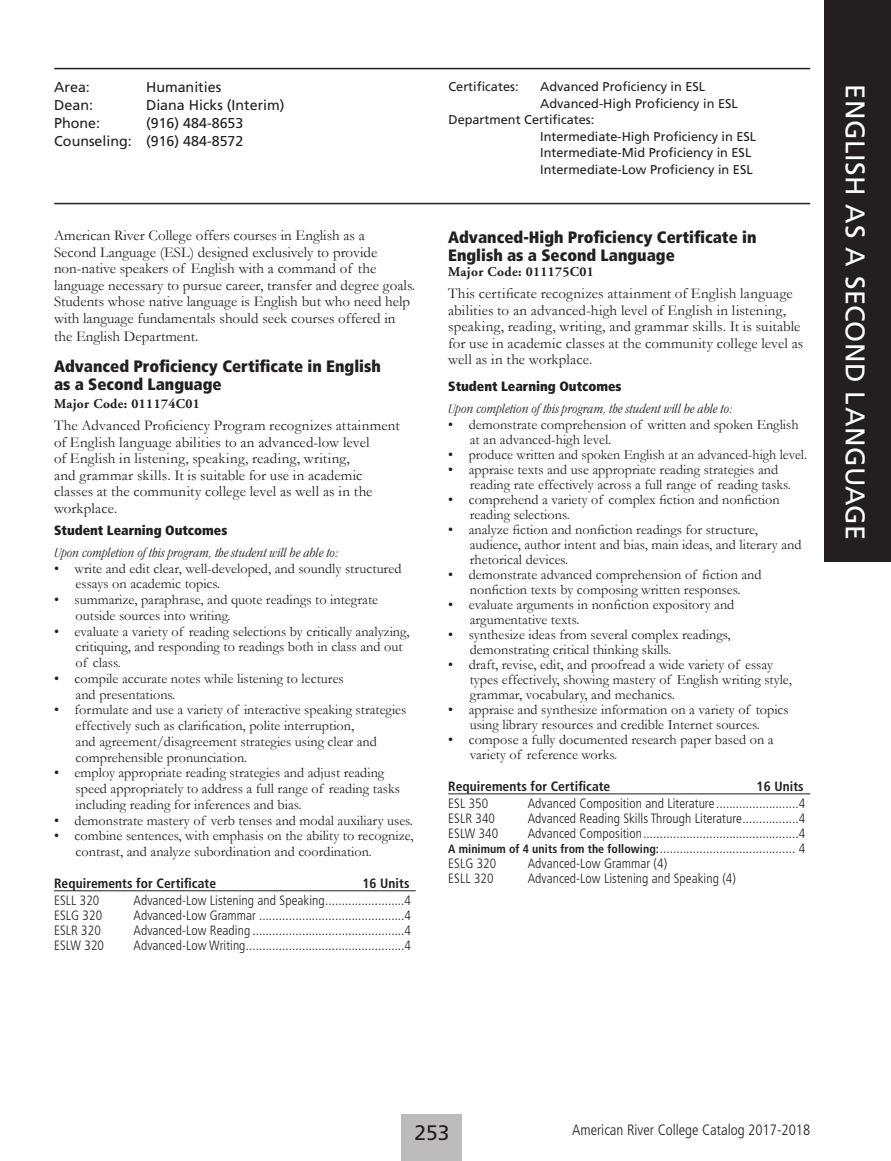
<style>
.page{position:relative;width:891px;height:1161px;background:#fff}
.page>*{position:absolute;margin:0;border:0;box-sizing:border-box;transform-origin:0 0}
.Frutiger_Subhead_lef{font:27px "Frutiger";letter-spacing:.02em;color:#fff}
.t1{font:21px "Frutiger";color:#231f20}
.Subhead_1{font:900 condensed 16.5px/18px "Frutiger";color:#231f20}
.Body_text{font:15px/16.5px "Garamond";color:#231f20}
.t2{font:300 condensed 15px "Frutiger";color:#231f20}
.Body_text-justified{font:14.25px/15.8px "Garamond";color:#231f20}
.Header_text{font:14.25px "Frutiger";color:#231f20}
.Table_text{font:300 condensed 13.5px "Frutiger";letter-spacing:.005em;color:#231f20}
.Body_text-2{font:italic 300 condensed 13.5px "Garamond";letter-spacing:.015em;color:#231f20}
.Table_text_underline{font:700 condensed 13.5px "Frutiger";letter-spacing:.005em;color:#231f20}
.Subhead_2{font:900 condensed 13.5px "Frutiger";color:#231f20}
.Subhead_1-2{font:700 13.5px "Adobe Garamond";letter-spacing:.025em;color:#231f20}
.Header_text_2{font:12.75px "Frutiger";color:#231f20}
.s1{font-weight:700;font-size:12px}
</style>
<div class="page">
<div style="left:402px;top:1114px;width:60px;height:47px;background:#bdbcbc"></div>
<div style="left:825px;top:0;width:66px;height:561px;background:#231f20"></div>
<hr style="left:54px;top:203px;width:756px;height:1px;background:#231f20">
<hr style="left:54px;top:68px;width:756px;height:1px;background:#231f20">
<hr style="left:54px;top:890px;width:362px;height:1px;background:#231f20">
<hr style="left:448px;top:794px;width:362px;height:1px;background:#231f20">
<p class="Header_text" style="left:54px;top:79px;width:37px">Area:</p>
<p class="Header_text" style="left:146px;top:79px;width:77px">Humanities</p>
<p class="Header_text" style="left:54px;top:97px;width:40px">Dean:</p>
<p class="Header_text" style="left:146px;top:97px;width:140px">Diana Hicks (Interim)</p>
<p class="Header_text" style="left:54px;top:115px;width:47px">Phone:</p>
<p class="Header_text" style="left:146px;top:115px;width:99px">(916) 484-8653</p>
<p class="Header_text" style="left:54px;top:133px;width:191px">Counseling: (916) 484-8572</p>
<p class="Body_text" style="left:54px;top:227px;width:363px">American River College offers courses in English as a<br>Second Language (ESL) designed exclusively to provide non-native speakers of English with a command of the language necessary to pursue career, transfer and degree goals.<br>Students whose native language is English but who need help with language fundamentals should seek courses offered in</p>
<p class="Body_text" style="left:54px;top:327px;width:146px">the English Department.</p>
<p class="Subhead_1" style="left:54px;top:357px;width:328px">Advanced Proficiency Certificate in English as a Second Language</p>
<p class="Subhead_1-2" style="left:54px;top:397px;width:147px">Major Code: 011174C01</p>
<p class="Body_text" style="left:54px;top:417px;width:347px">The Advanced Proficiency Program recognizes attainment of English language abilities to an advanced-low level<br>of English in listening, speaking, reading, writing,<br>and grammar skills. It is suitable for use in academic classes at the community college level as well as in the workplace.</p>
<p class="Subhead_2" style="left:54px;top:522px;width:175px">Student Learning Outcomes</p>
<p class="Body_text-2" style="left:54px;top:546px;width:286px">Upon completion of this program, the student will be able to:</p>
<p class="Body_text-justified" style="left:76px;top:560px;width:327px;text-indent:-22px">• write and edit clear, well-developed, and soundly structured essays on academic topics.</p>
<p class="Body_text-justified" style="left:76px;top:592px;width:304px;text-indent:-22px">• summarize, paraphrase, and quote readings to integrate outside sources into writing.</p>
<p class="Body_text-justified" style="left:76px;top:623px;width:336px;text-indent:-22px">• evaluate a variety of reading selections by critically analyzing, critiquing, and responding to readings both in class and out of class.</p>
<p class="Body_text-justified" style="left:76px;top:670px;width:270px;text-indent:-22px">• compile accurate notes while listening to lectures and presentations.</p>
<p class="Body_text-justified" style="left:76px;top:702px;width:332px;text-indent:-22px">• formulate and use a variety of interactive speaking strategies effectively such as clarification, polite interruption,<br>and agreement/disagreement strategies using clear and comprehensible pronunciation.</p>
<p class="Body_text-justified" style="left:76px;top:765px;width:326px;text-indent:-22px">• employ appropriate reading strategies and adjust reading speed appropriately to address a full range of reading tasks including reading for inferences and bias.</p>
<p class="Body_text-justified" style="left:54px;top:812px;width:361px">• demonstrate mastery of verb tenses and modal auxiliary uses.</p>
<p class="Body_text-justified" style="left:76px;top:828px;width:340px;text-indent:-22px">• combine sentences, with emphasis on the ability to recognize, contrast, and analyze subordination and coordination.</p>
<p class="Table_text_underline" style="left:54px;top:875px;width:164px">Requirements for Certificate</p>
<p class="Table_text_underline" style="left:362px;top:875px;width:49px">16 Units</p>
<p class="Table_text" style="left:54px;top:893px;width:47px">ESLL 320</p>
<p class="Table_text" style="left:134px;top:893px;width:279px">Advanced-Low Listening and Speaking........................4</p>
<p class="Table_text" style="left:54px;top:908px;width:50px">ESLG 320</p>
<p class="Table_text" style="left:134px;top:908px;width:279px">Advanced-Low Grammar ............................................4</p>
<p class="Table_text" style="left:54px;top:923px;width:48px">ESLR 320</p>
<p class="Table_text" style="left:134px;top:923px;width:279px">Advanced-Low Reading ..............................................4</p>
<p class="Table_text" style="left:54px;top:938px;width:52px">ESLW 320</p>
<p class="Table_text" style="left:134px;top:938px;width:279px">Advanced-Low Writing................................................4</p>
<p class="Header_text_2" style="left:448px;top:79px;width:72px">Certificates:</p>
<p class="Header_text_2" style="left:540px;top:79px;width:167px">Advanced Proficiency in ESL</p>
<p class="Header_text_2" style="left:540px;top:96px;width:199px">Advanced-High Proficiency in ESL</p>
<p class="Header_text_2" style="left:448px;top:112px;width:147px">Department Certificates:</p>
<p class="Header_text_2" style="left:540px;top:129px;width:218px">Intermediate-High Proficiency in ESL</p>
<p class="Header_text_2" style="left:540px;top:145px;width:213px">Intermediate-Mid Proficiency in ESL</p>
<p class="Header_text_2" style="left:540px;top:162px;width:214px">Intermediate-Low Proficiency in ESL</p>
<p class="Subhead_1" style="left:448px;top:229px;width:310px">Advanced-High Proficiency Certificate in<br>English as a Second Language</p>
<p class="Subhead_1-2" style="left:448px;top:265px;width:147px">Major Code: 011175C01</p>
<p class="Body_text" style="left:448px;top:285px;width:357px">This certificate recognizes attainment of English language abilities to an advanced-high level of English in listening, speaking, reading, writing, and grammar skills. It is suitable for use in academic classes at the community college level as well as in the workplace.</p>
<p class="Subhead_2" style="left:448px;top:378px;width:175px">Student Learning Outcomes</p>
<p class="Body_text-2" style="left:448px;top:401px;width:286px">Upon completion of this program, the student will be able to:</p>
<p class="Body_text-justified" style="left:470px;top:416px;width:330px;line-height:15px;text-indent:-22px">• demonstrate comprehension of written and spoken English at an advanced-high level.</p>
<p class="Body_text-justified" style="left:448px;top:446px;width:360px">• produce written and spoken English at an advanced-high level.</p>
<p class="Body_text-justified" style="left:470px;top:461px;width:323px;line-height:15px;text-indent:-22px">• appraise texts and use appropriate reading strategies and reading rate effectively across a full range of reading tasks.</p>
<p class="Body_text-justified" style="left:470px;top:491px;width:311px;line-height:15px;text-indent:-22px">• comprehend a variety of complex fiction and nonfiction reading selections.</p>
<p class="Body_text-justified" style="left:470px;top:521px;width:333px;line-height:15px;text-indent:-22px">• analyze fiction and nonfiction readings for structure, audience, author intent and bias, main ideas, and literary and rhetorical devices.</p>
<p class="Body_text-justified" style="left:448px;top:566px;width:315px;line-height:15px;text-align:center">• demonstrate advanced comprehension of fiction and nonfiction texts by composing written responses.</p>
<p class="Body_text-justified" style="left:470px;top:596px;width:266px;line-height:15px;text-indent:-22px">• evaluate arguments in nonfiction expository and argumentative texts.</p>
<p class="Body_text-justified" style="left:470px;top:626px;width:262px;line-height:15px;text-indent:-22px">• synthesize ideas from several complex readings, demonstrating critical thinking skills.</p>
<p class="Body_text-justified" style="left:470px;top:656px;width:324px;line-height:15px;text-indent:-22px">• draft, revise, edit, and proofread a wide variety of essay types effectively, showing mastery of English writing style, grammar, vocabulary, and mechanics.</p>
<p class="Body_text-justified" style="left:448px;top:701px;width:342px;line-height:15px;text-align:center">• appraise and synthesize information on a variety of topics using library resources and credible Internet sources.</p>
<p class="Body_text-justified" style="left:470px;top:731px;width:305px;text-indent:-22px">• compose a fully documented research paper based on a variety of reference works.</p>
<p class="Table_text_underline" style="left:448px;top:778px;width:164px">Requirements for Certificate</p>
<p class="Table_text_underline" style="left:757px;top:778px;width:49px">16 Units</p>
<p class="Table_text" style="left:448px;top:796px;width:42px">ESL 350</p>
<p class="Table_text" style="left:528px;top:796px;width:279px">Advanced Composition and Literature.........................4</p>
<p class="Table_text" style="left:448px;top:811px;width:48px">ESLR 340</p>
<p class="Table_text" style="left:528px;top:811px;width:279px">Advanced Reading Skills Through Literature.................4</p>
<p class="Table_text" style="left:448px;top:826px;width:52px">ESLW 340</p>
<p class="Table_text" style="left:528px;top:826px;width:279px">Advanced Composition...............................................4</p>
<p class="Table_text" style="left:448px;top:841px;width:359px"><span class="s1">A minimum of 4 units from the following:</span>......................................... 4</p>
<p class="Table_text" style="left:448px;top:856px;width:50px">ESLG 320</p>
<p class="Table_text" style="left:528px;top:856px;width:141px">Advanced-Low Grammar (4)</p>
<p class="Table_text" style="left:448px;top:871px;width:47px">ESLL 320</p>
<p class="Table_text" style="left:528px;top:871px;width:210px">Advanced-Low Listening and Speaking (4)</p>
<p class="Frutiger_Subhead_lef" style="left:871px;top:84px;width:457px;rotate:90deg">ENGLISH AS A SECOND LANGUAGE</p>
<h2 class="t1" style="left:414px;top:1121px;width:37px">253</h2>
<p class="t2" style="left:572px;top:1122px;width:240px">American River College Catalog 2017-2018</p>
</div>
